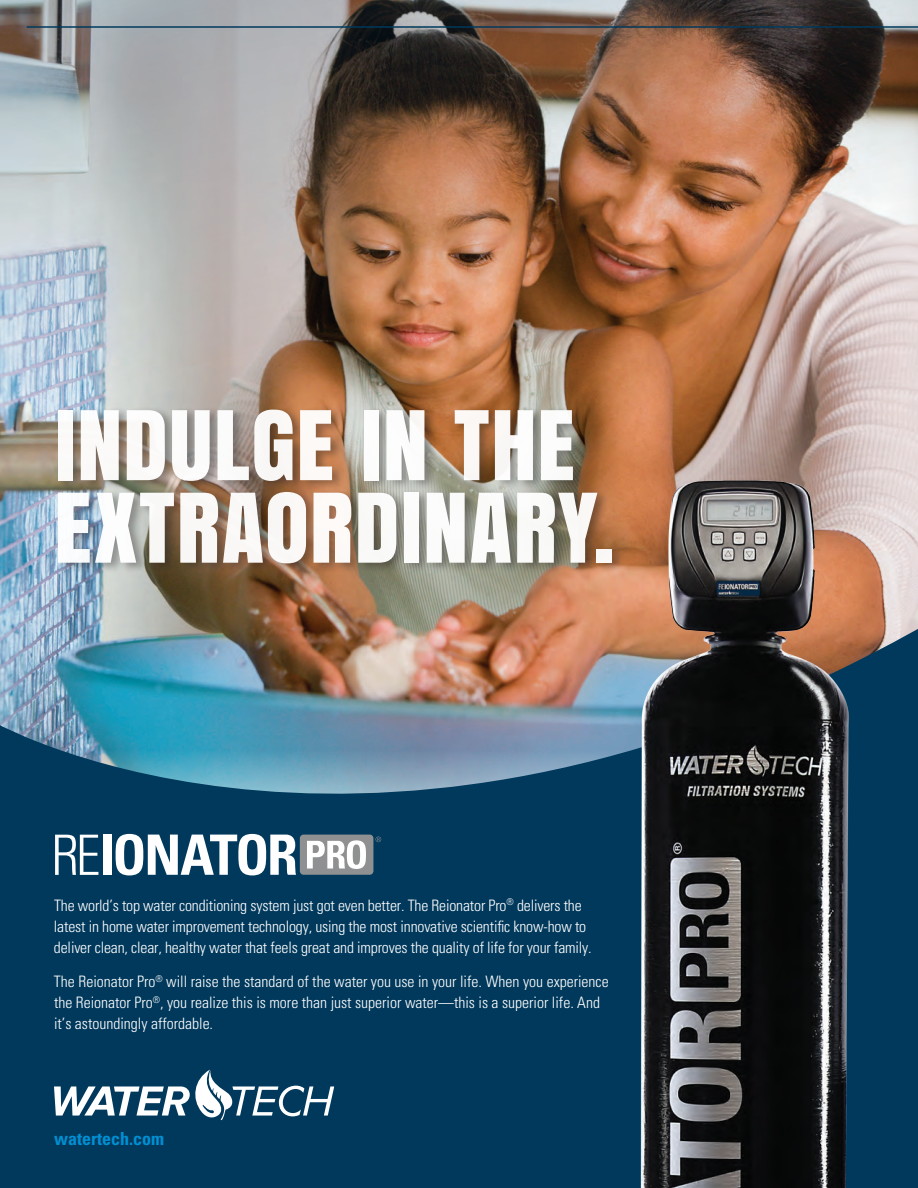
<style>
.page{position:relative;width:918px;height:1188px;background:#fff}
.page>*{position:absolute;margin:0;border:0;box-sizing:border-box;transform-origin:0 0}
.t1{font:90px/82.5px "Anton";letter-spacing:.01em;color:#fff}
.t2{font:700 condensed 18px "Univers";color:#0090d4}
.t3{font:300 condensed 15.75px/21px "Univers";letter-spacing:-.01em;color:#fff}
</style>
<div class="page">
<img style="left:1px;top:0;width:917px;height:621px">
<img style="left:0;top:621px;width:918px;height:567px">
<hr style="left:27px;top:26px;width:891px;height:2px;background:#00395c">
<svg style="left:54px;top:1070px;width:280px;height:50px"></svg>
<img style="left:627px;top:359px;width:232px;height:829px">
<div style="left:56px;top:406px;width:569px;height:169px;background:#231f20;opacity:.4"></div>
<div style="left:300px;top:835px;width:73px;height:40px;background:#8f9092;border-radius:4px"></div>
<svg style="left:307px;top:840px;width:59px;height:29px"></svg>
<svg style="left:55px;top:835px;width:43px;height:40px"></svg>
<div style="left:103px;top:835px;width:8px;height:40px;background:#fff"></div>
<svg style="left:116px;top:834px;width:180px;height:41px"></svg>
<svg style="left:376px;top:837px;width:5px;height:5px"></svg>
<h1 class="t1" style="left:54px;top:401px;width:562px">INDULGE IN THE<br>EXTRAORDINARY.</h1>
<p class="t3" style="left:54px;top:894px;width:539px">The world’s top water conditioning system just got even better. The Reionator Pro<sup>®</sup> delivers the latest in home water improvement technology, using the most innovative scientific know-how to deliver clean, clear, healthy water that feels great and improves the quality of life for your family.</p>
<p class="t3" style="left:54px;top:971px;width:556px">The Reionator Pro<sup>®</sup> will raise the standard of the water you use in your life. When you experience the Reionator Pro<sup>®</sup>, you realize this is more than just superior water—this is a superior life. And it’s astoundingly affordable.</p>
<p class="t2" style="left:54px;top:1127px;width:111px">watertech.com</p>
</div>
